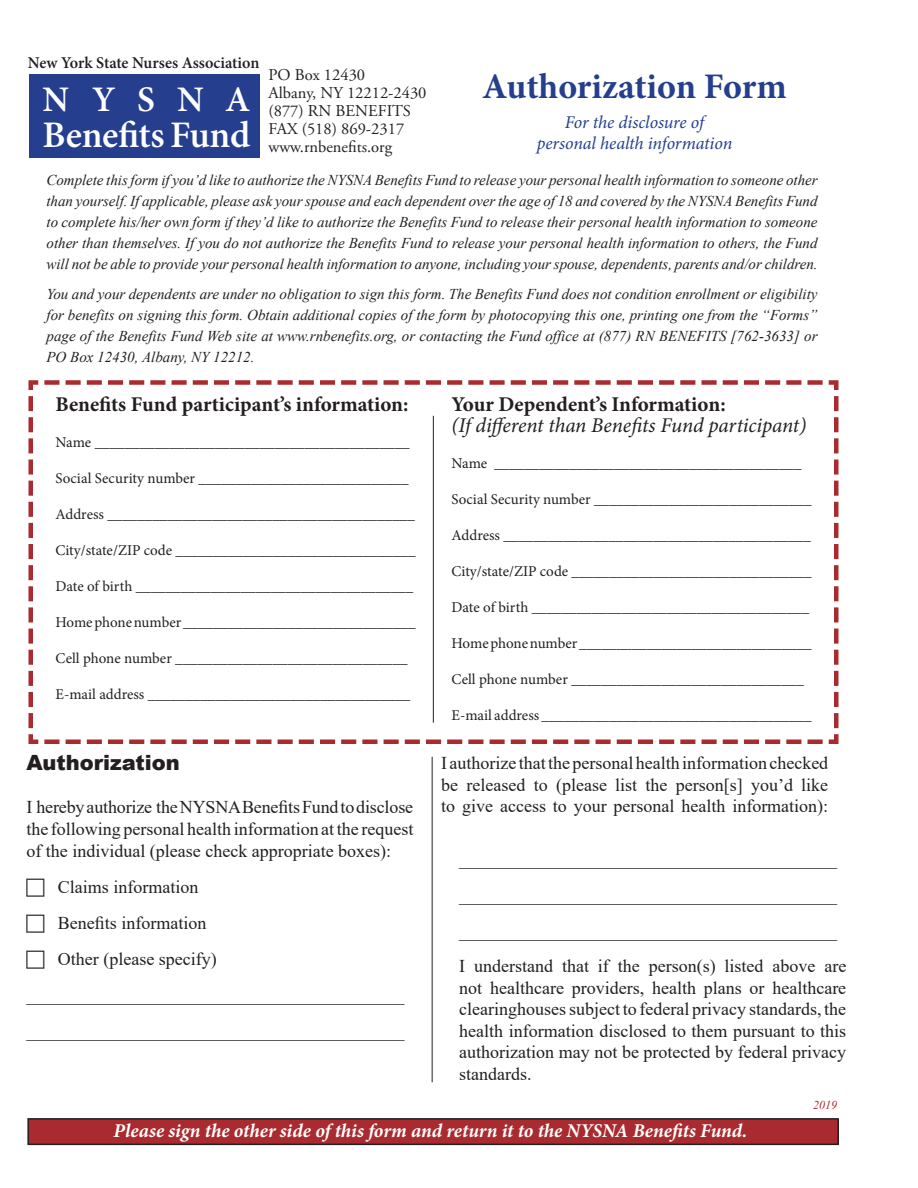
<style>
.page{position:relative;width:918px;height:1188px;background:#fff}
.page>*{position:absolute;margin:0;border:0;box-sizing:border-box;transform-origin:0 0}
.t1{font:600 37.5px "Minion Pro";letter-spacing:-.01em;color:#fff}
.t2{font:700 36px "Minion Pro";letter-spacing:-.005em;color:#253f8e}
.t3{font:600 36px "Minion Pro";letter-spacing:.61em;color:#fff}
.t4{font:700 21px "Minion Pro";color:#231f20}
.t5{font:italic 21px "Minion Pro";letter-spacing:-.01em;color:#231f20}
.t6{font:900 21px "Arial";color:#231f20}
.t7{font:italic 700 19.5px "Minion Pro";letter-spacing:-.005em;color:#fff}
.t8{font:18px/21.6px "Times New Roman";color:#231f20;text-align:justify}
.t9{font:italic 18px/21px "Minion Pro";letter-spacing:-.01em;color:#253f8e;text-align:center}
.t10{font:16.5px "Adobe Garamond Pro";color:#231f20}
.t11{font:600 16.5px "Minion Pro";color:#231f20}
.Body_text{font:italic 15px/21px "Times New Roman";color:#231f20;text-align:justify}
.t12{font:15px "Minion Pro";color:#231f20}
.Body_text-2{font:italic 12px "Times New Roman";color:#a92b30}
</style>
<div class="page">
<div style="left:28px;top:1119px;width:810px;height:25px;background:#a92b30"></div>
<div style="left:27px;top:1118px;width:812px;height:27px;border:2px solid #231f20"></div>
<hr style="left:432px;top:757px;width:1px;height:325px;background:#231f20">
<div style="left:29px;top:74px;width:231px;height:84px;background:#253f8e"></div>
<svg style="left:28px;top:380px;width:811px;height:364px"></svg>
<p class="t11" style="left:28px;top:51px;width:233px">New York State Nurses Association</p>
<p class="t3" style="left:43px;top:75px;width:209px">NYSNA</p>
<p class="t1" style="left:43px;top:109px;width:209px">Benefits Fund</p>
<p class="t10" style="left:268px;top:65px;width:98px">PO Box 12430</p>
<p class="t10" style="left:268px;top:83px;width:160px">Albany, NY 12212-2430</p>
<p class="t10" style="left:268px;top:101px;width:144px">(877) RN BENEFITS</p>
<p class="t10" style="left:268px;top:119px;width:137px">FAX (518) 869-2317</p>
<p class="t10" style="left:268px;top:137px;width:125px">www.rnbenefits.org</p>
<p class="t2" style="left:482px;top:62px;width:306px">Authorization Form</p>
<p class="t9" style="left:537px;top:112px;width:197px">For the disclosure of personal health information</p>
<p class="Body_text" style="left:46px;top:169px;width:773px">Complete this form if you’d like to authorize the NYSNA Benefits Fund to release your personal health information to someone other than yourself. If applicable, please ask your spouse and each dependent over the age of 18 and covered by the NYSNA Benefits Fund to complete his/her own form if they’d like to authorize the Benefits Fund to release their personal health information to someone other than themselves. If you do not authorize the Benefits Fund to release your personal health information to others, the Fund will not be able to provide your personal health information to anyone, including your spouse, dependents, parents and/or children.</p>
<p class="Body_text" style="left:46px;top:283px;width:773px">You and your dependents are under no obligation to sign this form. The Benefits Fund does not condition enrollment or eligibility for benefits on signing this form. Obtain additional copies of the form by photocopying this one, printing one from the “Forms” page of the Benefits Fund Web site at www.rnbenefits.org, or contacting the Fund office at (877) RN BENEFITS [762-3633] or PO Box 12430, Albany, NY 12212.</p>
<p class="t4" style="left:56px;top:389px;width:355px">Benefits Fund participant’s information:</p>
<p class="t12" style="left:56px;top:432px;width:356px">Name __________________________________________</p>
<p class="t12" style="left:56px;top:468px;width:355px">Social Security number ____________________________</p>
<p class="t12" style="left:56px;top:504px;width:361px">Address _________________________________________</p>
<p class="t12" style="left:56px;top:540px;width:362px">City/state/ZIP code ________________________________</p>
<p class="t12" style="left:56px;top:576px;width:359px">Date of birth _____________________________________</p>
<p class="t12" style="left:56px;top:612px;width:362px">Home phone number _______________________________</p>
<p class="t12" style="left:56px;top:648px;width:354px">Cell phone number _______________________________</p>
<p class="t12" style="left:56px;top:684px;width:356px">E-mail address ___________________________________</p>
<p class="t4" style="left:452px;top:389px;width:276px">Your Dependent’s Information:</p>
<p class="t5" style="left:452px;top:410px;width:356px">(If different than Benefits Fund participant)</p>
<p class="t12" style="left:452px;top:453px;width:352px">Name _________________________________________</p>
<p class="t12" style="left:452px;top:489px;width:361px">Social Security number _____________________________</p>
<p class="t12" style="left:452px;top:525px;width:361px">Address _________________________________________</p>
<p class="t12" style="left:452px;top:561px;width:362px">City/state/ZIP code ________________________________</p>
<p class="t12" style="left:452px;top:597px;width:359px">Date of birth _____________________________________</p>
<p class="t12" style="left:452px;top:633px;width:362px">Home phone number _______________________________</p>
<p class="t12" style="left:452px;top:669px;width:354px">Cell phone number _______________________________</p>
<p class="t12" style="left:452px;top:705px;width:362px">E-mail address ____________________________________</p>
<p class="t8" style="left:441px;top:752px;width:389px">I authorize that the personal health information checked be released to (please list the person[s] you’d like to give access to your personal health information):</p>
<p class="t6" style="left:26px;top:747px;width:155px">Authorization</p>
<p class="t8" style="left:26px;top:796px;width:389px">I hereby authorize the NYSNA Benefits Fund to disclose the following personal health information at the request of the individual (please check appropriate boxes):</p>
<p class="t8" style="left:58px;top:875px;width:142px">Claims information</p>
<p class="t8" style="left:58px;top:911px;width:150px">Benefits information</p>
<p class="t8" style="left:58px;top:947px;width:160px">Other (please specify)</p>
<p class="t8" style="left:26px;top:983px;width:380px">__________________________________________</p>
<p class="t8" style="left:26px;top:1019px;width:380px">__________________________________________</p>
<p class="t8" style="left:459px;top:848px;width:379px">__________________________________________</p>
<p class="t8" style="left:459px;top:876px;width:379px;line-height:36px">__________________________________________ __________________________________________</p>
<p class="t8" style="left:459px;top:955px;width:389px">I understand that if the person(s) listed above are not healthcare providers, health plans or healthcare clearinghouses subject to federal privacy standards, the health information disclosed to them pursuant to this authorization may not be protected by federal privacy standards.</p>
<p class="t7" style="left:114px;top:1117px;width:635px">Please sign the other side of this form and return it to the NYSNA Benefits Fund.</p>
<p class="Body_text-2" style="left:813px;top:1096px;width:25px">2019</p>
</div>
